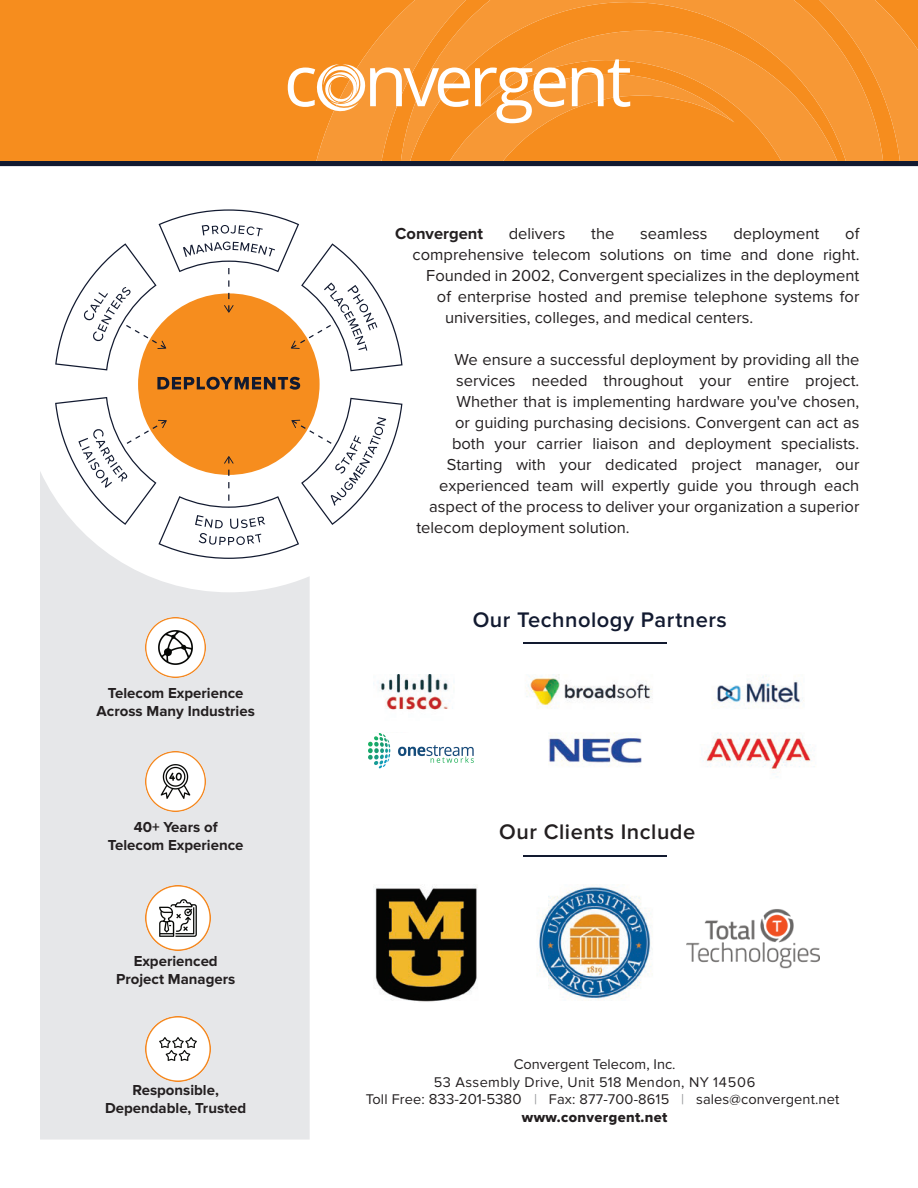
<style>
.page{position:relative;width:918px;height:1188px;background:#fff}
.page>*{position:absolute;margin:0;border:0;box-sizing:border-box;transform-origin:0 0}
.t1{font:600 21.9px "Proxima Nova";letter-spacing:.025em;color:#121a30}
.t2{font:600 21.9px "Proxima Nova";letter-spacing:.025em;color:#231f20}
.t3{font:16.5px "Proxima Nova";color:#231f20}
.t4{font:700 16.5px "Proxima Nova";color:#231f20}
.t5{font:700 15px/18px "Proxima Nova";color:#231f20;text-align:center}
.t6{font:14.55px "Proxima Nova";letter-spacing:.01em;color:#231f20}
.t7{font:14.55px "Proxima Nova Extrabld";letter-spacing:.025em;color:#231f20}
.s1{font-size:15px}
.s2{color:#939598}
</style>
<div class="page">
<img style="left:373px;top:674px;width:443px;height:328px">
<div style="left:40px;top:472px;width:270px;height:668px;background:#e6e7e9"></div>
<hr style="left:523px;top:643px;width:144px;height:1px;background:#121a30">
<hr style="left:523px;top:855px;width:144px;height:1px;background:#121a30">
<svg style="left:0;top:0;width:918px;height:166px"></svg>
<div style="left:138px;top:293px;width:182px;height:182px;background:#f68d1e;border-radius:50%"></div>
<svg style="left:55px;top:209px;width:348px;height:162px"></svg>
<svg style="left:55px;top:397px;width:347px;height:162px"></svg>
<svg style="left:157px;top:377px;width:143px;height:13px"></svg>
<div style="left:687px;top:872px;width:133px;height:133px;background:#fff"></div>
<img style="left:146px;top:617px;width:60px;height:60px">
<img style="left:146px;top:751px;width:60px;height:61px">
<img style="left:146px;top:886px;width:65px;height:64px">
<img style="left:146px;top:1016px;width:65px;height:65px">
<img style="left:369px;top:734px;width:115px;height:35px">
<img style="left:687px;top:909px;width:133px;height:60px">
<p class="t5" style="left:97px;top:684px;width:160px">Telecom Experience<br>Across Many Industries</p>
<p class="t5" style="left:108px;top:818px;width:137px">40+ Years of<br>Telecom Experience</p>
<p class="t5" style="left:116px;top:952px;width:121px">Experienced<br>Project Managers</p>
<p class="t5" style="left:105px;top:1081px;width:143px">Responsible,<br>Dependable, Trusted</p>
<p class="t4" style="left:395px;top:224px;width:89px">Convergent</p>
<p class="t3" style="left:509px;top:224px;width:58px">delivers</p>
<p class="t3" style="left:591px;top:224px;width:25px">the</p>
<p class="t3" style="left:640px;top:224px;width:69px">seamless</p>
<p class="t3" style="left:733px;top:224px;width:88px">deployment</p>
<p class="t3" style="left:845px;top:224px;width:16px">of</p>
<p class="t3" style="left:413px;top:245px;width:448px">comprehensive telecom solutions on time and done right.</p>
<p class="t3" style="left:426px;top:266px;width:435px">Founded in 2002, Convergent specializes in the deployment</p>
<p class="t3" style="left:437px;top:287px;width:424px">of enterprise hosted and premise telephone systems for</p>
<p class="t3" style="left:445px;top:308px;width:310px">universities, colleges, and medical centers.</p>
<p class="t3" style="left:455px;top:350px;width:406px">We ensure a successful deployment by providing all the</p>
<p class="t3" style="left:456px;top:371px;width:405px">services needed throughout your entire project.</p>
<p class="t3" style="left:456px;top:392px;width:404px">Whether that is implementing hardware you've chosen,</p>
<p class="t3" style="left:455px;top:413px;width:406px">or guiding purchasing decisions. Convergent can act as</p>
<p class="t3" style="left:452px;top:434px;width:409px">both your carrier liaison and deployment specialists.</p>
<p class="t3" style="left:447px;top:455px;width:414px">Starting with your dedicated project manager, our</p>
<p class="t3" style="left:439px;top:476px;width:422px">experienced team will expertly guide you through each</p>
<p class="t3" style="left:429px;top:497px;width:432px">aspect of the process to deliver your organization a superior</p>
<p class="t3" style="left:416px;top:518px;width:215px">telecom deployment solution.</p>
<h1 class="t1" style="left:473px;top:607px;width:256px">Our Technology Partners</h1>
<h1 class="t2" style="left:499px;top:819px;width:198px">Our Clients Include</h1>
<p class="t6" style="left:514px;top:1056px;width:163px">Convergent Telecom, Inc.</p>
<p class="t6" style="left:434px;top:1073px;width:323px">53 Assembly Drive, Unit 518 Mendon, NY 14506</p>
<p class="t6" style="left:366px;top:1091px;width:475px">Toll Free: <span class="s1">833-201-5380</span> <span class="s2">|</span> Fax: 877-700-8615 <span class="s2">|</span> sales@convergent.net</p>
<p class="t7" style="left:522px;top:1108px;width:147px">www.convergent.net</p>
</div>
